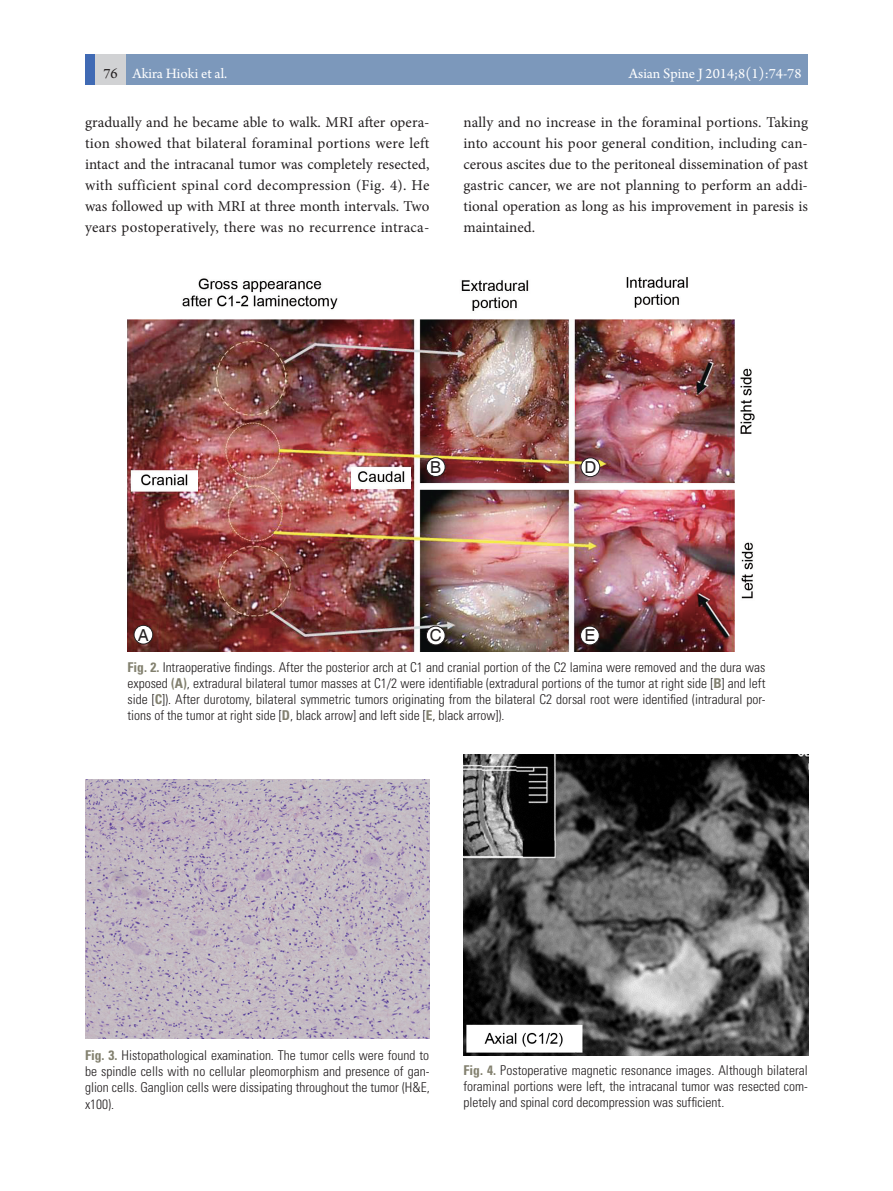
<style>
.page{position:relative;width:893px;height:1191px;background:#fff}
.page>*{position:absolute;margin:0;border:0;box-sizing:border-box;transform-origin:0 0}
.t1{font:16.5px "Helvetica";color:#231f20}
.본문_내용{font:15px/21px "Minion Pro";color:#231f20;text-align:justify}
.t2{font:15px "Arno Pro";color:#fff}
.t3{font:300 condensed 13.5px/16.2px "Univers LT Std";color:#231f20;text-align:justify}
.s1{color:#231f20}
.s2{font-weight:700;color:#82806e}
</style>
<div class="page">
<div style="left:85px;top:54px;width:58px;height:30px;background:#d1d2d4"></div>
<div style="left:126px;top:54px;width:682px;height:30px;background:#7c98bb"></div>
<div style="left:85px;top:54px;width:10px;height:30px;background:#406ab4"></div>
<img style="left:127px;top:277px;width:628px;height:374px">
<div style="left:134px;top:625px;width:19px;height:19px;background:#fff;border-radius:50%"></div>
<div style="left:134px;top:625px;width:19px;height:19px;border:1px solid #231f20;border-radius:50%"></div>
<div style="left:426px;top:458px;width:19px;height:18px;background:#fff;border-radius:50%"></div>
<div style="left:426px;top:457px;width:19px;height:19px;border:1px solid #231f20;border-radius:50%"></div>
<div style="left:426px;top:626px;width:19px;height:19px;background:#fff;border-radius:50%"></div>
<div style="left:426px;top:626px;width:19px;height:19px;border:1px solid #231f20;border-radius:50%"></div>
<div style="left:581px;top:458px;width:19px;height:18px;background:#fff;border-radius:50%"></div>
<div style="left:581px;top:458px;width:19px;height:19px;border:1px solid #231f20;border-radius:50%"></div>
<div style="left:580px;top:626px;width:19px;height:19px;background:#fff;border-radius:50%"></div>
<div style="left:580px;top:626px;width:19px;height:19px;border:1px solid #231f20;border-radius:50%"></div>
<img style="left:85px;top:779px;width:344px;height:259px">
<img style="left:463px;top:754px;width:345px;height:302px">
<p class="t2" style="left:103px;top:65px;width:125px"><span class="s1">76</span> Akira Hioki et al.</p>
<p class="t2" style="left:629px;top:65px;width:174px">Asian Spine J 2014;8(1):74-78</p>
<p class="본문_내용" style="left:85px;top:112px;width:346px">gradually and he became able to walk. MRI after opera&shy;tion showed that bilateral foraminal portions were left intact and the intracanal tumor was completely resected, with sufficient spinal cord decompression (Fig. 4). He was followed up with MRI at three month intervals. Two years postoperatively, there was no recurrence intraca-</p>
<p class="본문_내용" style="left:463px;top:112px;width:346px">nally and no increase in the foraminal portions. Taking into account his poor general condition, including can&shy;cerous ascites due to the peritoneal dissemination of past gastric cancer, we are not planning to perform an addi&shy;tional operation as long as his improvement in paresis is maintained.</p>
<p class="t1" style="left:430px;top:457px;width:13px">B</p>
<p class="t1" style="left:584px;top:458px;width:13px">D</p>
<p class="t1" style="left:138px;top:625px;width:13px">A</p>
<p class="t1" style="left:430px;top:626px;width:13px">C</p>
<p class="t1" style="left:584px;top:626px;width:13px">E</p>
<p class="t3" style="left:127px;top:658px;width:639px"><span class="s2">Fig. 2.</span> Intraoperative findings. After the posterior arch at C1 and cranial portion of the C2 lamina were removed and the dura was exposed <span class="s2">(A)</span>, extradural bilateral tumor masses at C1/2 were identifiable (extradural portions of the tumor at right side [<span class="s2">B</span>] and left side [<span class="s2">C</span>]). After durotomy, bilateral symmetric tumors originating from the bilateral C2 dorsal root were identified (intradural por&shy;tions of the tumor at right side [<span class="s2">D</span>, black arrow] and left side [<span class="s2">E</span>, black arrow]).</p>
<p class="t3" style="left:85px;top:1047px;width:346px"><span class="s2">Fig. 3.</span> Histopathological examination. The tumor cells were found to be spindle cells with no cellular pleomorphism and presence of gan&shy;glion cells. Ganglion cells were dissipating throughout the tumor (H&amp;E, x100).</p>
<p class="t3" style="left:463px;top:1062px;width:346px"><span class="s2">Fig. 4.</span> Postoperative magnetic resonance images. Although bilateral foraminal portions were left, the intracanal tumor was resected com&shy;pletely and spinal cord decompression was sufficient.</p>
</div>
